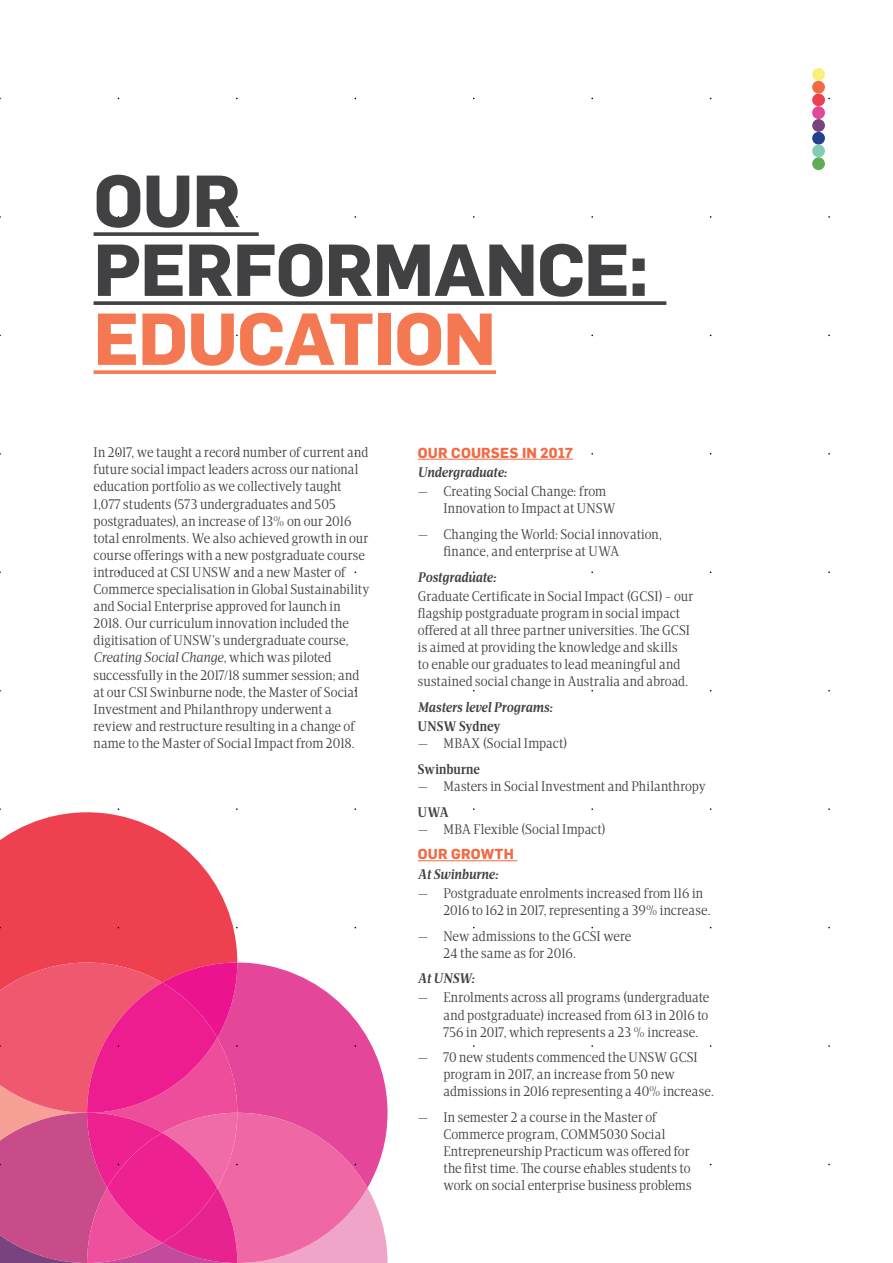
<style>
.page{position:relative;width:893px;height:1263px;background:#fff}
.page>*{position:absolute;margin:0;border:0;box-sizing:border-box;transform-origin:0 0}
.t1{font:700 72px/69px "Flama";letter-spacing:-.015em;color:#414042}
.t2{font:700 72px "Flama";letter-spacing:-.015em;color:#f47953}
.t3{font:14.25px/17.1px "Apud";letter-spacing:.005em;color:#414042}
.t4{font:italic 700 14.25px "Apud";letter-spacing:.005em;color:#414042}
.t5{font:700 14.25px "Flama";letter-spacing:.01em;color:#f26a43}
.t6{font:700 14.25px "Apud";letter-spacing:.005em;color:#414042}
.s1{font-style:italic}
</style>
<div class="page">
<div style="left:812px;top:94px;width:13px;height:12px;background:#ef4050;border-radius:50%"></div>
<div style="left:812px;top:106px;width:13px;height:13px;background:#e44699;border-radius:50%"></div>
<div style="left:812px;top:119px;width:13px;height:13px;background:#79437d;border-radius:50%"></div>
<div style="left:812px;top:132px;width:13px;height:13px;background:#22418e;border-radius:50%"></div>
<div style="left:812px;top:145px;width:13px;height:12px;background:#83cdb8;border-radius:50%"></div>
<div style="left:812px;top:157px;width:13px;height:13px;background:#60ac57;border-radius:50%"></div>
<div style="left:812px;top:68px;width:13px;height:13px;background:#f9f07b;border-radius:50%"></div>
<div style="left:812px;top:81px;width:13px;height:13px;background:#f26a43;border-radius:50%"></div>
<svg style="left:94px;top:232px;width:165px;height:4px"></svg>
<svg style="left:94px;top:301px;width:572px;height:4px;background:#535254"></svg>
<svg style="left:94px;top:370px;width:402px;height:4px;background:#f48663"></svg>
<hr style="left:418px;top:459px;width:155px;height:1px;background:#f26a43">
<hr style="left:418px;top:860px;width:99px;height:1px;background:#f26a43">
<svg style="left:0;top:812px;width:237px;height:150px;fill:#ef4050"></svg>
<svg style="left:0;top:962px;width:388px;height:301px;background:#e85497"></svg>
<h1 class="t1" style="left:94px;top:166px;width:557px">OUR<br>PERFORMANCE:</h1>
<h1 class="t2" style="left:94px;top:297px;width:404px">EDUCATION</h1>
<p class="t3" style="left:94px;top:444px;width:278px">In 2017, we taught a record number of current and future social impact leaders across our national education portfolio as we collectively taught 1,077 students (573 undergraduates and 505 postgraduates), an increase of 13% on our 2016 total enrolments. We also achieved growth in our course offerings with a new postgraduate course introduced at CSI UNSW and a new Master of Commerce specialisation in Global Sustainability and Social Enterprise approved for launch in 2018. Our curriculum innovation included the digitisation of UNSW’s undergraduate course, <span class="s1">Creating Social Change</span>, which was piloted successfully in the 2017/18 summer session; and at our CSI Swinburne node, the Master of Social Investment and Philanthropy underwent a review and restructure resulting in a change of name to the Master of Social Impact from 2018.</p>
<p class="t5" style="left:418px;top:444px;width:157px">OUR COURSES IN 2017</p>
<p class="t4" style="left:418px;top:464px;width:90px">Undergraduate:</p>
<p class="t3" style="left:443px;top:483px;width:173px;text-indent:-26px">— Creating Social Change: from<br>Innovation to Impact at UNSW</p>
<p class="t3" style="left:443px;top:526px;width:220px;text-indent:-26px">— Changing the World: Social innovation, finance, and enterprise at UWA</p>
<p class="t4" style="left:418px;top:568px;width:79px">Postgraduate:</p>
<p class="t3" style="left:418px;top:588px;width:277px">Graduate Certificate in Social Impact (GCSI) - our flagship postgraduate program in social impact offered at all three partner universities. The GCSI is aimed at providing the knowledge and skills<br>to enable our graduates to lead meaningful and sustained social change in Australia and abroad.</p>
<p class="t4" style="left:418px;top:699px;width:136px">Masters level Programs:</p>
<p class="t6" style="left:418px;top:718px;width:84px">UNSW Sydney</p>
<p class="t3" style="left:418px;top:735px;width:151px">— MBAX (Social Impact)</p>
<p class="t6" style="left:418px;top:761px;width:63px">Swinburne</p>
<p class="t3" style="left:418px;top:778px;width:290px">— Masters in Social Investment and Philanthropy</p>
<p class="t6" style="left:418px;top:803px;width:32px">UWA</p>
<p class="t3" style="left:418px;top:820px;width:190px">— MBA Flexible (Social Impact)</p>
<p class="t5" style="left:418px;top:846px;width:97px">OUR GROWTH</p>
<p class="t4" style="left:418px;top:865px;width:81px">At Swinburne:</p>
<p class="t3" style="left:443px;top:884px;width:269px;text-indent:-26px">— Postgraduate enrolments increased from 116 in<br>2016 to 162 in 2017, representing a 39% increase.</p>
<p class="t3" style="left:443px;top:927px;width:189px;text-indent:-26px">— New admissions to the GCSI were<br>24 the same as for 2016.</p>
<p class="t4" style="left:418px;top:970px;width:58px">At UNSW:</p>
<p class="t3" style="left:443px;top:989px;width:267px;text-align:justify;text-indent:-26px">— Enrolments across all programs (undergraduate and postgraduate) increased from 613 in 2016 to 756 in 2017, which represents a 23 % increase.</p>
<p class="t3" style="left:443px;top:1049px;width:272px;text-indent:-26px">— 70 new students commenced the UNSW GCSI program in 2017, an increase from 50 new admissions in 2016 representing a 40% increase.</p>
<p class="t3" style="left:443px;top:1109px;width:250px;text-indent:-26px">— In semester 2 a course in the Master of Commerce program, COMM5030 Social Entrepreneurship Practicum was offered for the first time. The course enables students to work on social enterprise business problems</p>
</div>
